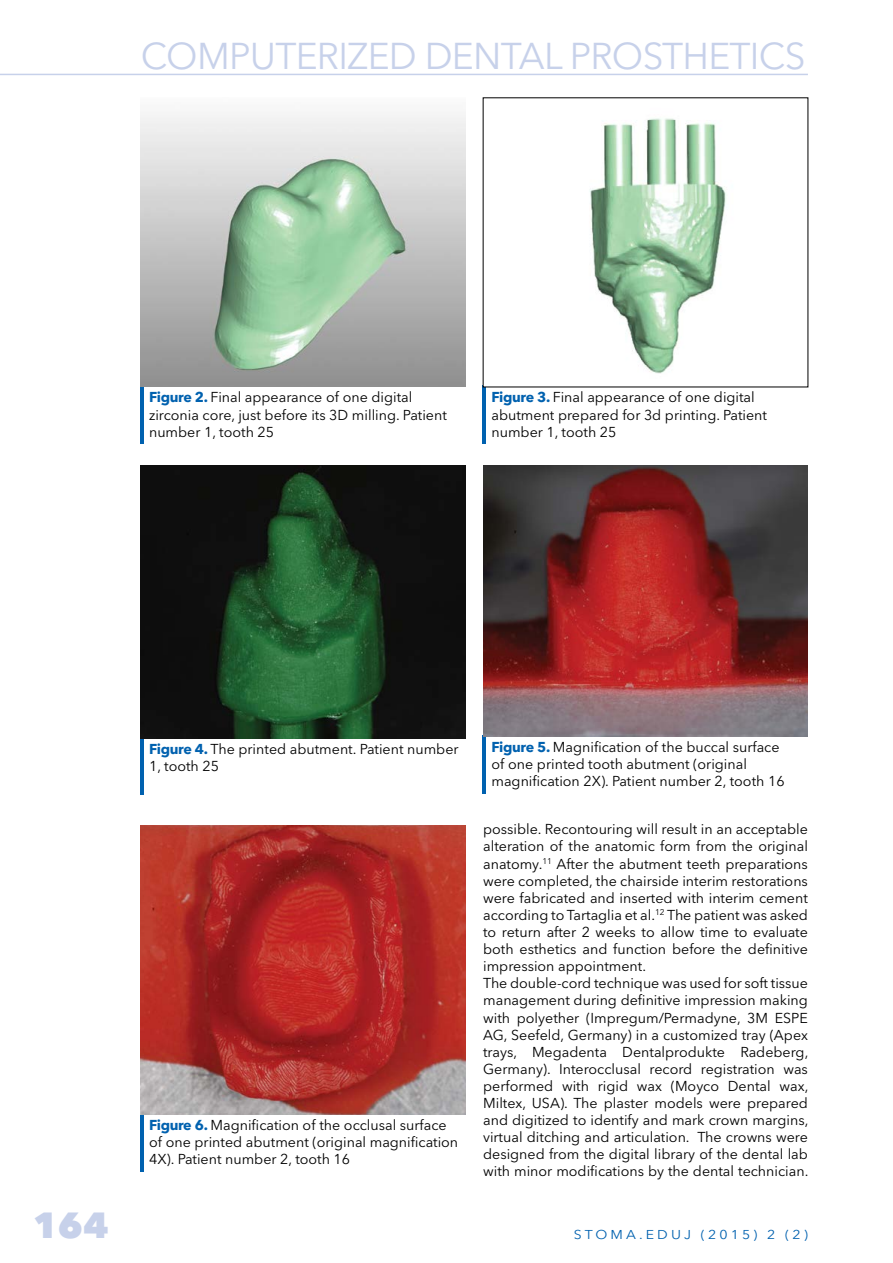
<style>
.page{position:relative;width:893px;height:1263px;background:#fff}
.page>*{position:absolute;margin:0;border:0;box-sizing:border-box;transform-origin:0 0}
.t1{font:37.05px "Avenir Next LT Pro";letter-spacing:-.02em;color:#c7d1ea}
.t2{font:800 36px "Avenir Next LT Pro";color:#c7d1ea}
.t3{font:14.25px/17.1px "Avenir Next LT Pro";color:#000}
.t4{font:12.75px "Avenir Next LT Pro";letter-spacing:.22em;color:#0061af;scale:1.11 1}
.s1{font-weight:700;color:#0061af}
</style>
<div class="page">
<hr style="left:0;top:74px;width:808px;height:1px;background:#c7d1ea">
<hr style="left:140px;top:385px;width:4px;height:59px;background:#0061af">
<hr style="left:140px;top:736px;width:4px;height:59px;background:#0061af">
<hr style="left:483px;top:385px;width:3px;height:59px;background:#0061af">
<hr style="left:483px;top:735px;width:3px;height:58px;background:#0061af">
<img style="left:140px;top:115px;width:325px;height:272px">
<img style="left:140px;top:465px;width:325px;height:274px">
<hr style="left:140px;top:1113px;width:4px;height:58px;background:#0061af">
<img style="left:140px;top:825px;width:325px;height:289px">
<img style="left:590px;top:118px;width:136px;height:256px">
<img style="left:483px;top:465px;width:325px;height:271px">
<h1 class="t1" style="left:141px;top:33px;width:666px">COMPUTERIZED DENTAL PROSTHETICS</h1>
<p class="t3" style="left:149px;top:389px;width:299px"><span class="s1">Figure 2.</span> Final appearance of one digital zirconia core, just before its 3D milling. Patient number 1, tooth 25</p>
<p class="t3" style="left:491px;top:389px;width:277px"><span class="s1">Figure 3.</span> Final appearance of one digital abutment prepared for 3d printing. Patient number 1, tooth 25</p>
<h2 class="t2" style="left:33px;top:1203px;width:77px">164</h2>
<p class="t3" style="left:149px;top:740px;width:311px"><span class="s1">Figure 4.</span> The printed abutment. Patient number<br>1, tooth 25</p>
<p class="t3" style="left:149px;top:1116px;width:311px"><span class="s1">Figure 6.</span> Magnification of the occlusal surface of one printed abutment (original magnification<br>4X). Patient number 2, tooth 16</p>
<p class="t3" style="left:491px;top:738px;width:295px"><span class="s1">Figure 5.</span> Magnification of the buccal surface of one printed tooth abutment (original magnification 2X). Patient number 2, tooth 16</p>
<p class="t3" style="left:483px;top:821px;width:327px">possible. Recontouring will result in an acceptable alteration of the anatomic form from the original anatomy.<sup>11</sup> After the abutment teeth preparations were completed, the chairside interim restorations were fabricated and inserted with interim cement according to Tartaglia et al.<sup>12</sup> The patient was asked to return after 2 weeks to allow time to evaluate both esthetics and function before the definitive impression appointment.<br>The double-cord technique was used for soft tissue management during definitive impression making with polyether (Impregum/Permadyne, 3M ESPE AG, Seefeld, Germany) in a customized tray (Apex trays, Megadenta Dentalprodukte Radeberg, Germany). Interocclusal record registration was performed with rigid wax (Moyco Dental wax, Miltex, USA). The plaster models were prepared and digitized to identify and mark crown margins, virtual ditching and articulation. The crowns were designed from the digital library of the dental lab with minor modifications by the dental technician.</p>
<p class="t4" style="left:574px;top:1227px;width:212px">STOMA.EDUJ (2015) 2 (2)</p>
</div>
